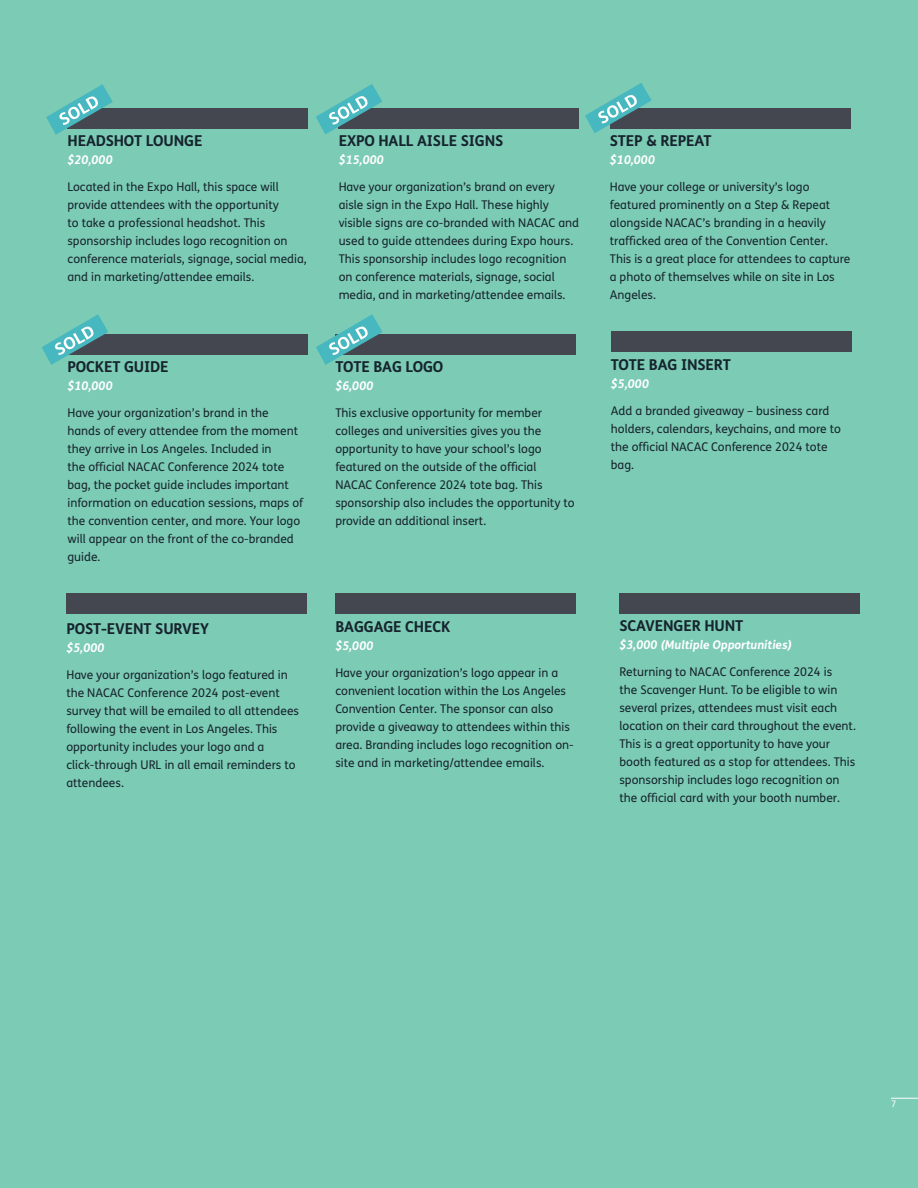
<style>
.page{position:relative;width:918px;height:1188px;background:#7ccbb4}
.page>*{position:absolute;margin:0;border:0;box-sizing:border-box;transform-origin:0 0}
.Title_-_Align_Left{font:700 15px "FS Me";letter-spacing:-.01em;color:#16242e}
.Body_Text{font:12px/18px "FS Me";color:#16242e}
.Byline_Title_-_Align_Left{font:italic 700 12px "FS Me";color:#fff}
.Title_-_Align_Left-2{font:italic 700 12px "FS Me";color:#fff}
.Page_Number_-_Align_Left{font:9px "FS Me";color:#fff}
</style>
<div class="page">
<svg style="left:891px;top:1098px;width:27px;height:1px"></svg>
<div style="left:68px;top:334px;width:240px;height:21px;background:#444750"></div>
<div style="left:68px;top:108px;width:240px;height:20px;background:#444750"></div>
<div style="left:620px;top:593px;width:240px;height:20px;background:#444750"></div>
<div style="left:611px;top:332px;width:241px;height:20px;background:#444750"></div>
<div style="left:66px;top:594px;width:241px;height:20px;background:#444750"></div>
<div style="left:335px;top:594px;width:241px;height:20px;background:#444750"></div>
<div style="left:339px;top:108px;width:240px;height:20px;background:#444750"></div>
<div style="left:610px;top:108px;width:240px;height:20px;background:#444750"></div>
<div style="left:335px;top:334px;width:241px;height:21px;background:#444750"></div>
<svg style="left:42px;top:314px;width:66px;height:51px"></svg>
<svg style="left:316px;top:314px;width:66px;height:51px"></svg>
<svg style="left:585px;top:83px;width:67px;height:50px"></svg>
<svg style="left:316px;top:84px;width:66px;height:50px"></svg>
<svg style="left:46px;top:84px;width:67px;height:51px"></svg>
<p class="Title_-_Align_Left" style="left:68px;top:130px;width:136px">HEADSHOT LOUNGE</p>
<p class="Byline_Title_-_Align_Left" style="left:68px;top:151px;width:47px">$20,000</p>
<p class="Title_-_Align_Left" style="left:339px;top:130px;width:166px">EXPO HALL AISLE SIGNS</p>
<p class="Title_-_Align_Left-2" style="left:339px;top:151px;width:47px">$15,000</p>
<p class="Body_Text" style="left:68px;top:178px;width:241px">Located in the Expo Hall, this space will provide attendees with the opportunity<br>to take a professional headshot. This sponsorship includes logo recognition on conference materials, signage, social media, and in marketing/attendee emails.</p>
<p class="Body_Text" style="left:339px;top:178px;width:242px">Have your organization’s brand on every aisle sign in the Expo Hall. These highly visible signs are co-branded with NACAC and used to guide attendees during Expo hours.<br>This sponsorship includes logo recognition on conference materials, signage, social media, and in marketing/attendee emails.</p>
<p class="Title_-_Align_Left" style="left:68px;top:355px;width:103px">POCKET GUIDE</p>
<p class="Byline_Title_-_Align_Left" style="left:68px;top:377px;width:47px">$10,000</p>
<p class="Title_-_Align_Left" style="left:335px;top:355px;width:110px">TOTE BAG LOGO</p>
<p class="Byline_Title_-_Align_Left" style="left:335px;top:377px;width:40px">$6,000</p>
<p class="Body_Text" style="left:68px;top:404px;width:237px">Have your organization’s brand in the hands of every attendee from the moment they arrive in Los Angeles. Included in<br>the official NACAC Conference 2024 tote bag, the pocket guide includes important information on education sessions, maps of the convention center, and more. Your logo will appear on the front of the co-branded guide.</p>
<p class="Body_Text" style="left:335px;top:404px;width:241px">This exclusive opportunity for member colleges and universities gives you the opportunity to have your school’s logo featured on the outside of the official NACAC Conference 2024 tote bag. This sponsorship also includes the opportunity to provide an additional insert.</p>
<p class="Title_-_Align_Left" style="left:66px;top:617px;width:144px">POST-EVENT SURVEY</p>
<p class="Byline_Title_-_Align_Left" style="left:66px;top:638px;width:40px">$5,000</p>
<p class="Title_-_Align_Left" style="left:335px;top:615px;width:117px">BAGGAGE CHECK</p>
<p class="Byline_Title_-_Align_Left" style="left:335px;top:637px;width:40px">$5,000</p>
<p class="Body_Text" style="left:66px;top:665px;width:234px">Have your organization’s logo featured in the NACAC Conference 2024 post-event survey that will be emailed to all attendees following the event in Los Angeles. This opportunity includes your logo and a click-through URL in all email reminders to attendees.</p>
<p class="Body_Text" style="left:335px;top:663px;width:240px">Have your organization’s logo appear in a convenient location within the Los Angeles Convention Center. The sponsor can also provide a giveaway to attendees within this area. Branding includes logo recognition on&shy;site and in marketing/attendee emails.</p>
<p class="Title_-_Align_Left" style="left:610px;top:130px;width:103px">STEP &amp; REPEAT</p>
<p class="Byline_Title_-_Align_Left" style="left:610px;top:151px;width:47px">$10,000</p>
<p class="Body_Text" style="left:610px;top:178px;width:242px">Have your college or university’s logo featured prominently on a Step &amp; Repeat alongside NACAC’s branding in a heavily trafficked area of the Convention Center.<br>This is a great place for attendees to capture a photo of themselves while on site in Los Angeles.</p>
<p class="Title_-_Align_Left" style="left:611px;top:353px;width:122px">TOTE BAG INSERT</p>
<p class="Byline_Title_-_Align_Left" style="left:611px;top:374px;width:40px">$5,000</p>
<p class="Body_Text" style="left:611px;top:401px;width:232px">Add a branded giveaway – business card holders, calendars, keychains, and more to the official NACAC Conference 2024 tote bag.</p>
<p class="Title_-_Align_Left" style="left:620px;top:615px;width:125px">SCAVENGER HUNT</p>
<p class="Title_-_Align_Left-2" style="left:620px;top:636px;width:174px">$3,000 (Multiple Opportunities)</p>
<p class="Body_Text" style="left:620px;top:663px;width:238px">Returning to NACAC Conference 2024 is<br>the Scavenger Hunt. To be eligible to win several prizes, attendees must visit each location on their card throughout the event.<br>This is a great opportunity to have your booth featured as a stop for attendees. This sponsorship includes logo recognition on the official card with your booth number.</p>
<p class="Page_Number_-_Align_Left" style="left:891px;top:1097px;width:7px">7</p>
</div>
